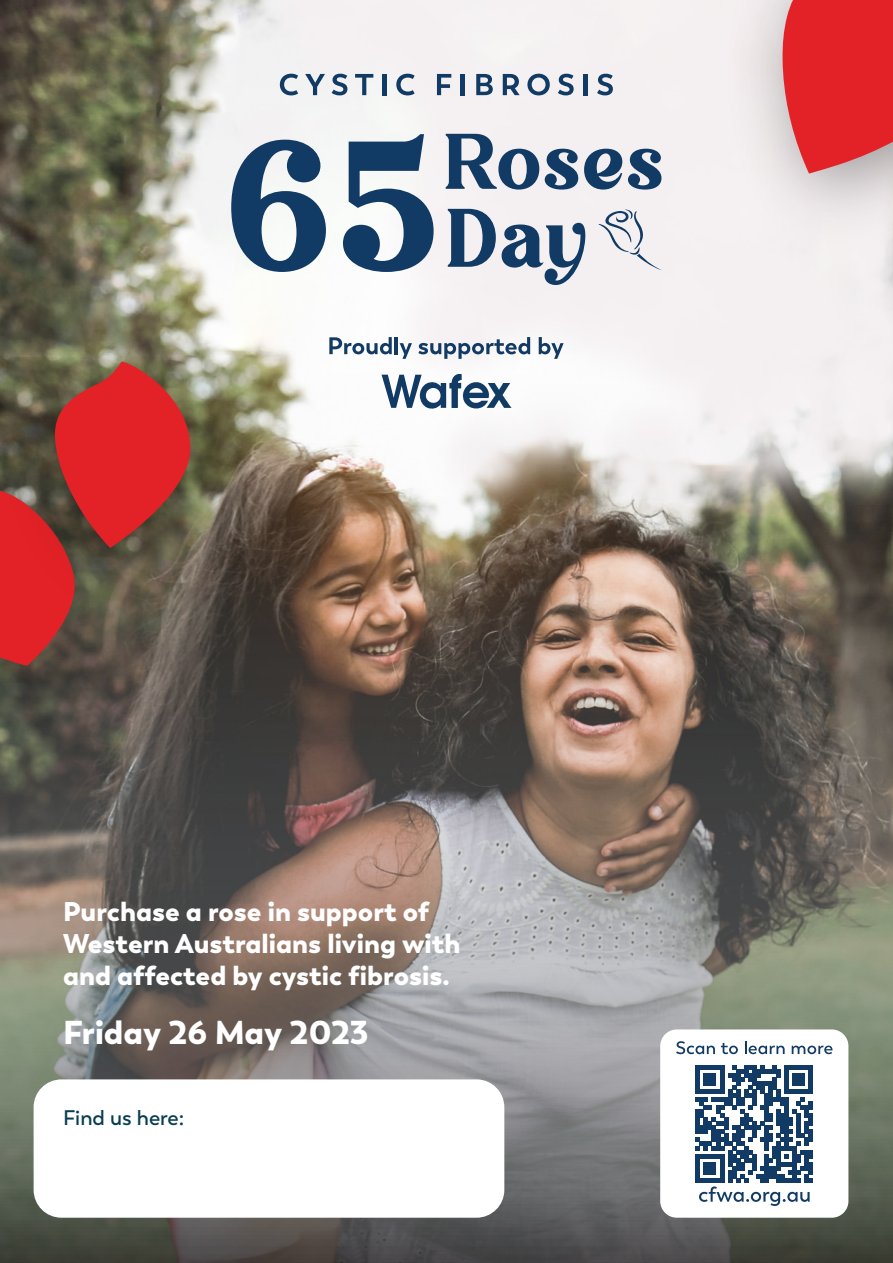
<style>
.page{position:relative;width:893px;height:1263px;background:#fff}
.page>*{position:absolute;margin:0;border:0;box-sizing:border-box;transform-origin:0 0}
.t1{font:900 33px "Trenda";color:#fff}
.t2{font:900 27px/32.4px "Trenda";color:#fff}
.t3{font:600 21px "Trenda";color:#083d51}
</style>
<div class="page">
<img style="left:0;top:0;width:893px;height:1263px">
<svg style="left:280px;top:74px;width:18px;height:21px"></svg>
<svg style="left:305px;top:74px;width:20px;height:21px"></svg>
<svg style="left:332px;top:74px;width:15px;height:21px"></svg>
<svg style="left:355px;top:74px;width:18px;height:21px"></svg>
<hr style="left:382px;top:74px;width:4px;height:21px;background:#113a64">
<svg style="left:396px;top:74px;width:19px;height:21px"></svg>
<svg style="left:437px;top:74px;width:14px;height:21px"></svg>
<hr style="left:461px;top:74px;width:4px;height:21px;background:#113a64">
<svg style="left:476px;top:74px;width:17px;height:21px"></svg>
<svg style="left:503px;top:74px;width:17px;height:21px"></svg>
<svg style="left:527px;top:74px;width:23px;height:21px"></svg>
<svg style="left:558px;top:74px;width:16px;height:21px"></svg>
<hr style="left:584px;top:74px;width:4px;height:21px;background:#113a64">
<svg style="left:597px;top:74px;width:16px;height:21px"></svg>
<svg style="left:231px;top:140px;width:95px;height:132px"></svg>
<svg style="left:343px;top:134px;width:91px;height:138px"></svg>
<svg style="left:446px;top:134px;width:93px;height:56px"></svg>
<svg style="left:545px;top:149px;width:33px;height:41px"></svg>
<svg style="left:584px;top:149px;width:38px;height:41px"></svg>
<svg style="left:628px;top:149px;width:33px;height:41px"></svg>
<svg style="left:448px;top:209px;width:48px;height:58px"></svg>
<svg style="left:502px;top:223px;width:84px;height:62px"></svg>
<svg style="left:598px;top:209px;width:64px;height:61px"></svg>
<svg style="left:329px;top:337px;width:63px;height:17px"></svg>
<hr style="left:395px;top:337px;width:3px;height:17px;background:#113a64">
<svg style="left:400px;top:343px;width:12px;height:16px"></svg>
<svg style="left:418px;top:337px;width:112px;height:22px"></svg>
<svg style="left:539px;top:337px;width:25px;height:22px"></svg>
<svg style="left:382px;top:374px;width:129px;height:37px"></svg>
<img style="left:703px;top:0;width:190px;height:274px">
<svg style="left:782px;top:0;width:111px;height:173px;background:#e0373b"></svg>
<img style="left:0;top:666px;width:175px;height:100px">
<img style="left:0;top:282px;width:291px;height:367px">
<svg style="left:0;top:361px;width:191px;height:305px;background:#994038"></svg>
<div style="left:660px;top:1029px;width:188px;height:189px;background:#fff;border-radius:17px"></div>
<svg style="left:676px;top:1041px;width:39px;height:13px"></svg>
<svg style="left:721px;top:1043px;width:17px;height:11px"></svg>
<svg style="left:745px;top:1041px;width:40px;height:13px"></svg>
<svg style="left:792px;top:1045px;width:40px;height:9px"></svg>
<svg style="left:696px;top:1065px;width:117px;height:141px"></svg>
<div style="left:34px;top:1079px;width:470px;height:139px;background:#fff;border-radius:28px"></div>
<p class="t2" style="left:63px;top:895px;width:399px">Purchase a rose in support of<br>Western Australians living with and affected by cystic fibrosis.</p>
<p class="t1" style="left:63px;top:1011px;width:307px">Friday 26 May 2023</p>
<p class="t3" style="left:63px;top:1105px;width:123px">Find us here:</p>
</div>
